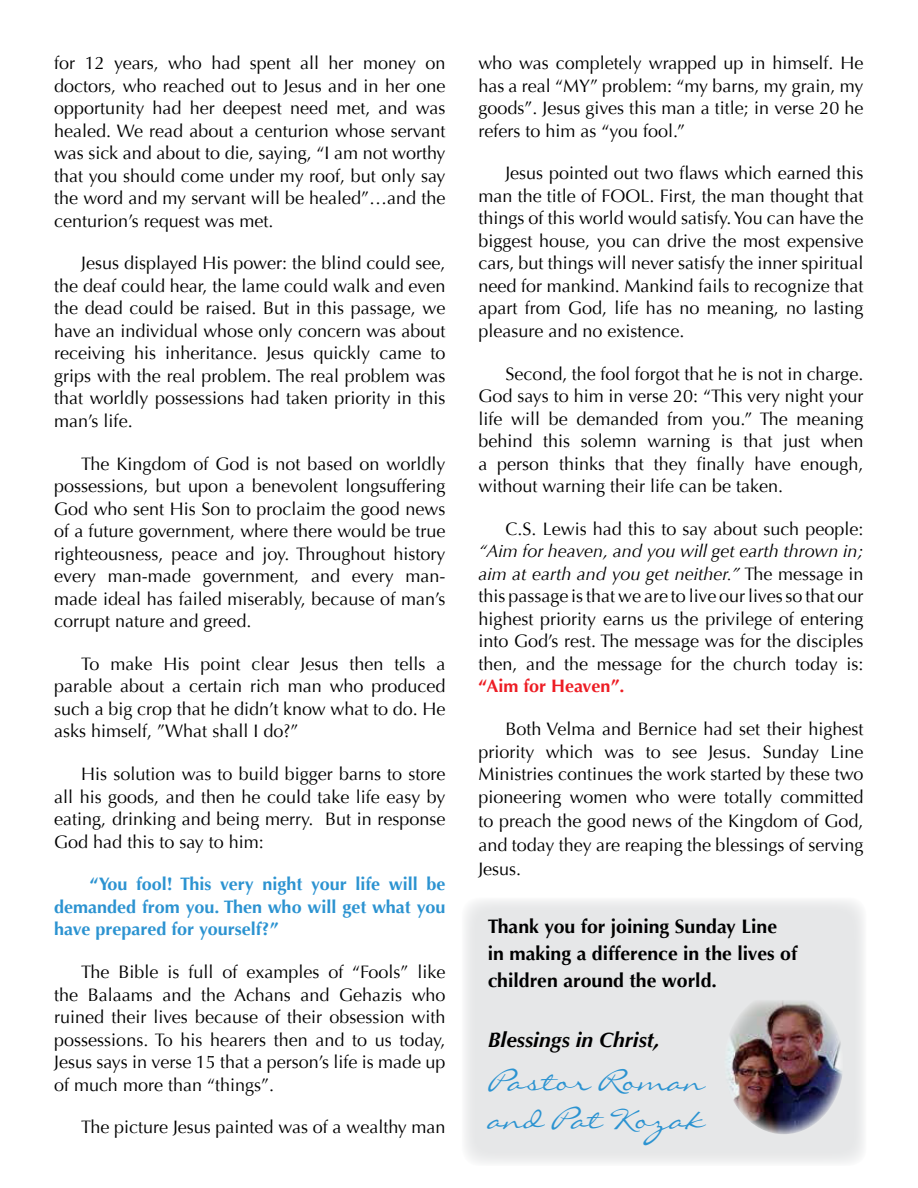
<style>
.page{position:relative;width:918px;height:1188px;background:#fff}
.page>*{position:absolute;margin:0;border:0;box-sizing:border-box;transform-origin:0 0}
.t1{font:27px/37.5px "Liorah BT";color:#2b93d1}
.t2{font:italic 700 21px "Optima";color:#000}
.t3{font:700 19.5px/27px "Optima";color:#000}
.t4{font:18px/22.5px "Optima";color:#000;text-align:justify}
.t5{font:700 18px/22.5px "Optima";color:#2c93d1;text-align:justify}
.t6{font:700 18px "Optima";color:#ed1d24}
.s1{font-style:italic}
</style>
<div class="page">
<div style="left:462px;top:897px;width:405px;height:269px;background:#e6e7e8;border-radius:18px"></div>
<img style="left:728px;top:1000px;width:114px;height:134px">
<p class="t4" style="left:54px;top:52px;width:393px">for 12 years, who had spent all her money on doctors, who reached out to Jesus and in her one opportunity had her deepest need met, and was healed. We read about a centurion whose servant was sick and about to die, saying, “I am not worthy that you should come under my roof, but only say the word and my servant will be healed”…and the centurion’s request was met.</p>
<p class="t4" style="left:54px;top:252px;width:393px;text-indent:27px">Jesus displayed His power: the blind could see, the deaf could hear, the lame could walk and even the dead could be raised. But in this passage, we have an individual whose only concern was about receiving his inheritance. Jesus quickly came to grips with the real problem. The real problem was that worldly possessions had taken priority in this man’s life.</p>
<p class="t4" style="left:54px;top:453px;width:393px;text-indent:27px">The Kingdom of God is not based on worldly possessions, but upon a benevolent longsuffering God who sent His Son to proclaim the good news of a future government, where there would be true righteousness, peace and joy. Throughout history every man-made government, and every man&shy;made ideal has failed miserably, because of man’s corrupt nature and greed.</p>
<p class="t4" style="left:54px;top:653px;width:393px;text-indent:27px">To make His point clear Jesus then tells a parable about a certain rich man who produced such a big crop that he didn’t know what to do. He asks himself, ”What shall I do?”</p>
<p class="t4" style="left:54px;top:763px;width:393px;text-indent:27px">His solution was to build bigger barns to store all his goods, and then he could take life easy by eating, drinking and being merry. But in response God had this to say to him:</p>
<p class="t5" style="left:54px;top:873px;width:393px;text-indent:36px">“You fool! This very night your life will be demanded from you. Then who will get what you have prepared for yourself?”</p>
<p class="t4" style="left:54px;top:961px;width:393px;text-indent:27px">The Bible is full of examples of “Fools” like the Balaams and the Achans and Gehazis who ruined their lives because of their obsession with possessions. To his hearers then and to us today, Jesus says in verse 15 that a person’s life is made up of much more than “things”.</p>
<p class="t4" style="left:81px;top:1116px;width:366px">The picture Jesus painted was of a wealthy man</p>
<p class="t4" style="left:478px;top:52px;width:387px">who was completely wrapped up in himself. He has a real “MY” problem: “my barns, my grain, my goods”. Jesus gives this man a title; in verse 20 he refers to him as “you fool.”</p>
<p class="t4" style="left:478px;top:162px;width:387px;text-indent:27px">Jesus pointed out two flaws which earned this man the title of FOOL. First, the man thought that things of this world would satisfy. You can have the biggest house, you can drive the most expensive cars, but things will never satisfy the inner spiritual need for mankind. Mankind fails to recognize that apart from God, life has no meaning, no lasting pleasure and no existence.</p>
<p class="t4" style="left:478px;top:363px;width:387px;text-indent:27px">Second, the fool forgot that he is not in charge.<br>God says to him in verse 20: “This very night your life will be demanded from you.” The meaning behind this solemn warning is that just when a person thinks that they finally have enough, without warning their life can be taken.</p>
<p class="t4" style="left:505px;top:518px;width:360px">C.S. Lewis had this to say about such people:</p>
<p class="t4" style="left:478px;top:540px;width:387px"><span class="s1">“Aim for heaven, and you will get earth thrown in; aim at earth and you get neither.”</span> The message in this passage is that we are to live our lives so that our highest priority earns us the privilege of entering into God’s rest. The message was for the disciples then, and the message for the church today is:</p>
<p class="t6" style="left:478px;top:676px;width:147px">“Aim for Heaven”.</p>
<p class="t4" style="left:478px;top:718px;width:387px;line-height:23.2px;text-indent:27px">Both Velma and Bernice had set their highest priority which was to see Jesus. Sunday Line Ministries continues the work started by these two pioneering women who were totally committed to preach the good news of the Kingdom of God, and today they are reaping the blessings of serving Jesus.</p>
<p class="t3" style="left:488px;top:913px;width:311px">Thank you for joining Sunday Line in making a difference in the lives of children around the world.</p>
<p class="t2" style="left:488px;top:1027px;width:173px">Blessings in Christ,</p>
<h1 class="t1" style="left:488px;top:1062px;width:218px">Pastor Roman and Pat Kozak</h1>
</div>
